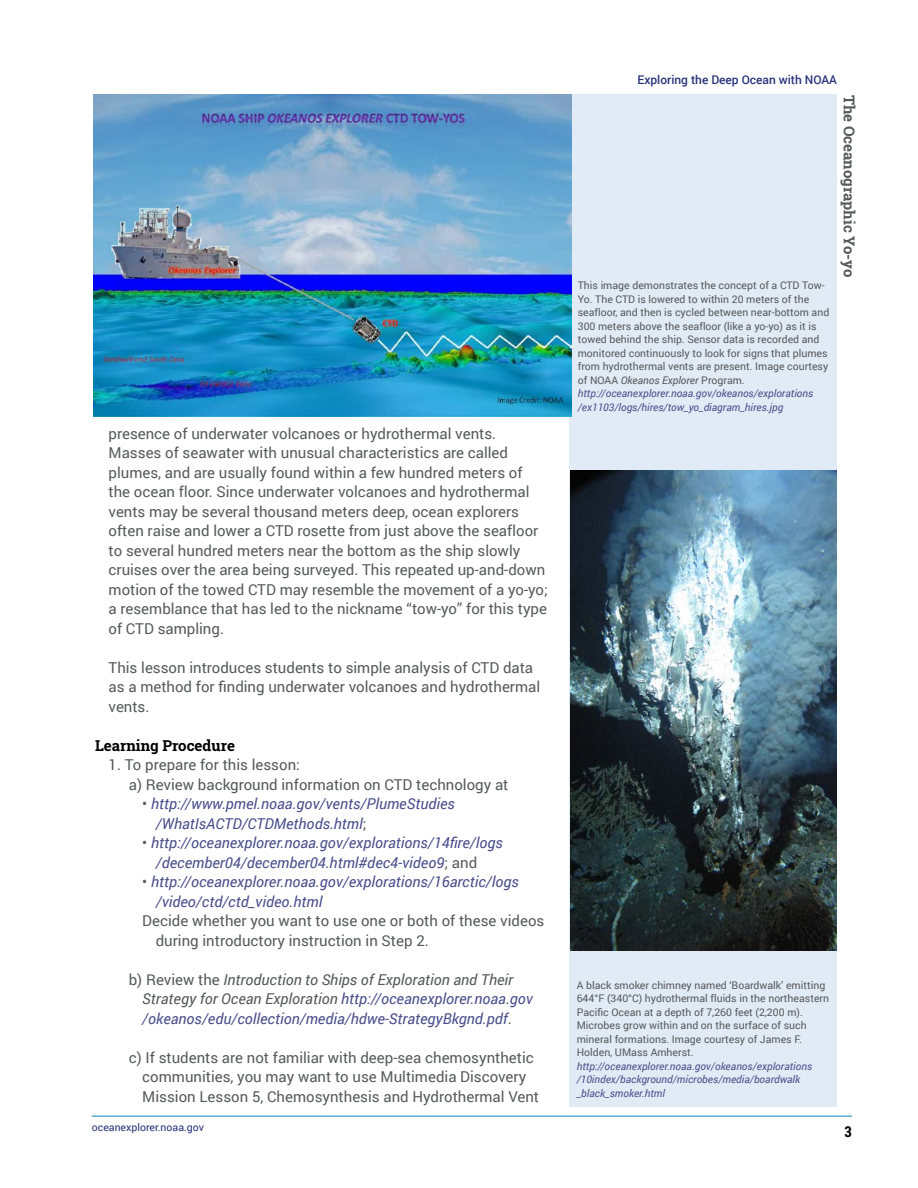
<style>
.page{position:relative;width:918px;height:1188px;background:#fff}
.page>*{position:absolute;margin:0;border:0;box-sizing:border-box;transform-origin:0 0}
.body_text{font:15px/19.5px "Roboto";color:#58595b}
.Indent__5___-_125{font:italic 15px/19.5px "Roboto";color:#4b4f8c}
.Indent__4375_-_125{font:15px/19.5px "Roboto";color:#58595b}
.Indent__4375_-_125-2{font:italic 15px/19.5px "Roboto";color:#4b4f8c}
.Indent__5___-_125-2{font:15px/19.5px "Roboto";color:#58595b}
.Learning_procedure{font:15px "Roboto";color:#58595b}
.t1{font:700 15px "Roboto Slab";color:#58595b}
.Lesson_Header{font:700 15px "Roboto Slab";color:#000}
.t2{font:700 15px "Roboto Condensed";color:#000}
.t3{font:500 12px "Roboto";color:#27327b}
.Image_caption_credit{font:10.5px/13.5px "Roboto";color:#58595b}
.Image_caption_credit-2{font:italic 10.5px/13.5px "Roboto";color:#4b4f8c}
.Image_caption_credit-3{font:10.5px "Roboto";color:#27327b}
.s1{font-style:normal;color:#58595b}
.s2{color:#58595b}
.s3{font-style:italic}
</style>
<div class="page">
<hr style="left:92px;top:1116px;width:760px;height:1px;background:#0083bf">
<div style="left:570px;top:94px;width:267px;height:1013px;background:#e1ebf5"></div>
<img style="left:94px;top:94px;width:477px;height:322px">
<img style="left:570px;top:470px;width:267px;height:480px">
<p class="body_text" style="left:109px;top:423px;width:441px">presence of underwater volcanoes or hydrothermal vents.<br>Masses of seawater with unusual characteristics are called plumes, and are usually found within a few hundred meters of the ocean floor. Since underwater volcanoes and hydrothermal vents may be several thousand meters deep, ocean explorers often raise and lower a CTD rosette from just above the seafloor to several hundred meters near the bottom as the ship slowly cruises over the area being surveyed. This repeated up-and-down motion of the towed CTD may resemble the movement of a yo-yo; a resemblance that has led to the nickname “tow-yo” for this type of CTD sampling.</p>
<p class="body_text" style="left:109px;top:657px;width:433px">This lesson introduces students to simple analysis of CTD data as a method for finding underwater volcanoes and hydrothermal vents.</p>
<p class="Lesson_Header" style="left:95px;top:735px;width:141px">Learning Procedure</p>
<p class="Learning_procedure" style="left:109px;top:754px;width:193px">1. To prepare for this lesson:</p>
<p class="Indent__4375_-_125" style="left:129px;top:774px;width:381px">a) Review background information on CTD technology at</p>
<p class="Indent__5___-_125" style="left:156px;top:793px;width:301px;text-indent:-14px"><span class="s1">•</span> http://www.pmel.noaa.gov/vents/PlumeStudies /WhatIsACTD/CTDMethods.html<span class="s1">;</span></p>
<p class="Indent__5___-_125" style="left:156px;top:832px;width:349px;text-indent:-14px"><span class="s1">•</span> http://oceanexplorer.noaa.gov/explorations/14fire/logs /december04/december04.html#dec4-video9<span class="s1">; and</span></p>
<p class="Indent__5___-_125" style="left:156px;top:871px;width:365px;text-indent:-14px"><span class="s1">•</span> http://oceanexplorer.noaa.gov/explorations/16arctic/logs /video/ctd/ctd_video.html</p>
<p class="Indent__5___-_125-2" style="left:156px;top:910px;width:390px;text-indent:-14px">Decide whether you want to use one or both of these videos during introductory instruction in Step 2.</p>
<p class="Indent__4375_-_125-2" style="left:142px;top:969px;width:392px;text-indent:-14px"><span class="s1">b) Review the</span> <span class="s2">Introduction to Ships of Exploration and Their<br>Strategy for Ocean Exploration</span> http://oceanexplorer.noaa.gov /okeanos/edu/collection/media/hdwe-StrategyBkgnd.pdf<span class="s1">.</span></p>
<p class="Indent__4375_-_125" style="left:142px;top:1047px;width:398px;text-indent:-14px">c) If students are not familiar with deep-sea chemosynthetic communities, you may want to use Multimedia Discovery<br>Mission Lesson 5, Chemosynthesis and Hydrothermal Vent</p>
<p class="Image_caption_credit-3" style="left:92px;top:1120px;width:114px">oceanexplorer.noaa.gov</p>
<p class="t3" style="left:637px;top:71px;width:201px">Exploring the Deep Ocean with NOAA</p>
<p class="Image_caption_credit" style="left:578px;top:278px;width:253px">This image demonstrates the concept of a CTD Tow-Yo. The CTD is lowered to within 20 meters of the seafloor, and then is cycled between near-bottom and 300 meters above the seafloor (like a yo-yo) as it is towed behind the ship. Sensor data is recorded and monitored continuously to look for signs that plumes from hydrothermal vents are present. Image courtesy of NOAA <span class="s3">Okeanos Explorer</span> Program.</p>
<p class="Image_caption_credit-2" style="left:578px;top:386px;width:237px">http://oceanexplorer.noaa.gov/okeanos/explorations /ex1103/logs/hires/tow_yo_diagram_hires.jpg</p>
<p class="t1" style="left:860px;top:94px;width:184px;rotate:90deg">The Oceanographic Yo-yo</p>
<p class="Image_caption_credit" style="left:577px;top:978px;width:254px">A black smoker chimney named ‘Boardwalk’ emitting 644°F (340°C) hydrothermal fluids in the northeastern Pacific Ocean at a depth of 7,260 feet (2,200 m).<br>Microbes grow within and on the surface of such mineral formations. Image courtesy of James F.<br>Holden, UMass Amherst.</p>
<p class="Image_caption_credit-2" style="left:577px;top:1059px;width:237px">http://oceanexplorer.noaa.gov/okeanos/explorations /10index/background/microbes/media/boardwalk _black_smoker.html</p>
<p class="t2" style="left:845px;top:1121px;width:9px">3</p>
</div>
